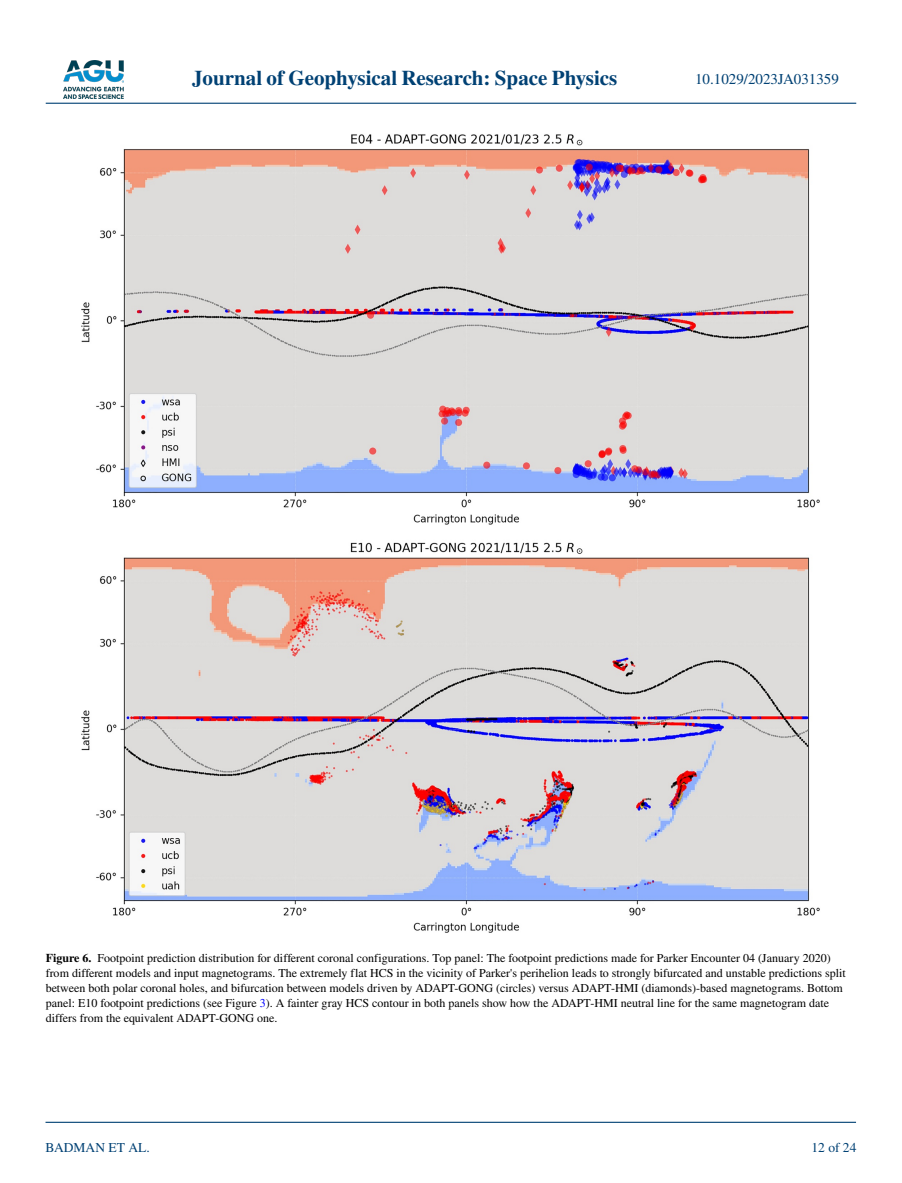
<style>
.page{position:relative;width:902px;height:1183px;background:#fff}
.page>*{position:absolute;margin:0;border:0;box-sizing:border-box;transform-origin:0 0}
.t1{font:700 21px "STIX";color:#004174}
.t2{font:15px "STIX";color:#004174}
.t3{font:13.5px "STIX";color:#004174}
.t4{font:12px/15px "STIX";color:#000}
.s1{font-weight:700}
.s2{color:#00f}
</style>
<div class="page">
<img style="left:63px;top:60px;width:60px;height:39px">
<hr style="left:46px;top:103px;width:810px;height:1px;background:#004174">
<hr style="left:45px;top:1121px;width:810px;height:1px;background:#004174">
<img style="left:81px;top:134px;width:739px;height:799px">
<h1 class="t1" style="left:192px;top:66px;width:427px">Journal of Geophysical Research: Space Physics</h1>
<p class="t2" style="left:695px;top:69px;width:145px">10.1029/2023JA031359</p>
<p class="t4" style="left:46px;top:951px;width:801px"><span class="s1">Figure 6.</span> Footpoint prediction distribution for different coronal configurations. Top panel: The footpoint predictions made for Parker Encounter 04 (January 2020) from different models and input magnetograms. The extremely flat HCS in the vicinity of Parker's perihelion leads to strongly bifurcated and unstable predictions split between both polar coronal holes, and bifurcation between models driven by ADAPT-GONG (circles) versus ADAPT-HMI (diamonds)-based magnetograms. Bottom panel: E10 footpoint predictions (see Figure <span class="s2">3</span>). A fainter gray HCS contour in both panels show how the ADAPT-HMI neutral line for the same magnetogram date differs from the equivalent ADAPT-GONG one.</p>
<p class="t3" style="left:45px;top:1138px;width:106px">BADMAN ET AL.</p>
<p class="t3" style="left:811px;top:1138px;width:46px">12 of 24</p>
</div>
